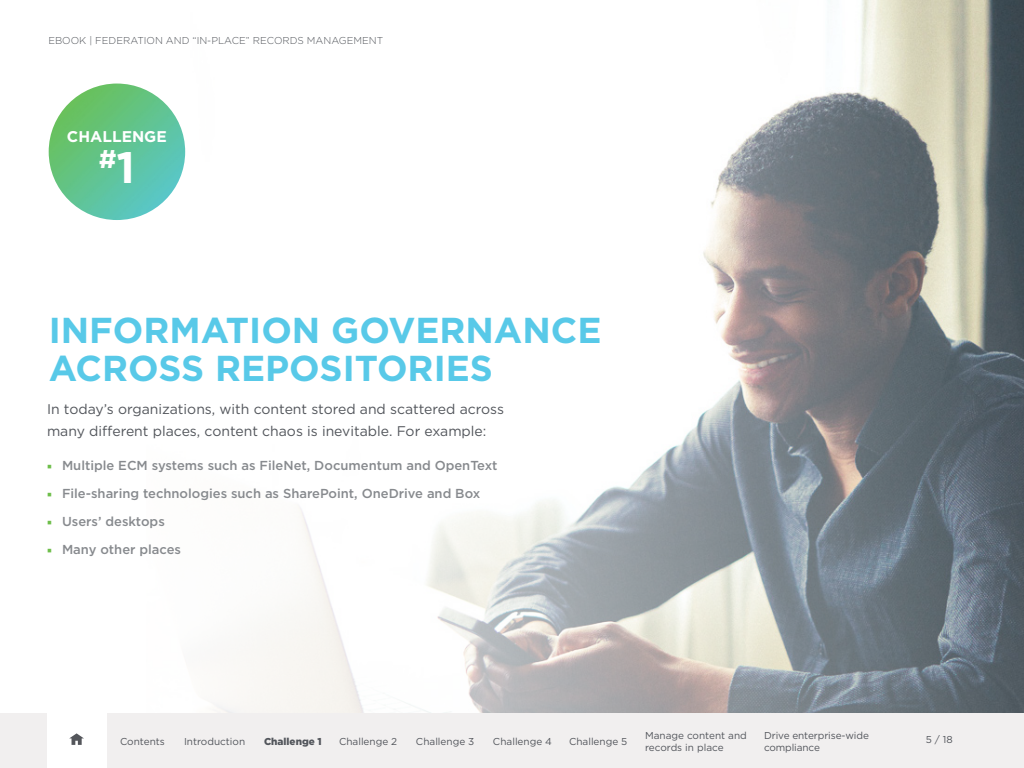
<style>
.page{position:relative;width:1024px;height:768px;background:#fff}
.page>*{position:absolute;margin:0;border:0;box-sizing:border-box;transform-origin:0 0}
.t1{font:700 36px/38px "Gotham";color:#58c9e8}
.t2{font:700 25.6px "Gotham";color:#fff}
.t3{font:700 15.5px "Gotham";color:#fff}
.t4{font:14px/22px "Gotham";color:#52555b}
.t5{font:500 13px/28px "Gotham HTF";color:#878a8e}
.t6{font:10px/12px "Gotham";color:#52555b}
.t7{font:300 10px "Gotham HTF";color:#52555b}
.t8{font:900 10px "Gotham";color:#52555b}
.t9{font:10px "Gotham HTF";color:#52555b}
.s1{font-size:44px}
</style>
<div class="page">
<div style="left:0;top:713px;width:1024px;height:55px;background:#f1efef"></div>
<div style="left:47px;top:713px;width:59px;height:55px;background:#fff"></div>
<svg style="left:69px;top:733px;width:15px;height:12px"></svg>
<img style="left:147px;top:0;width:877px;height:713px">
<img style="left:49px;top:84px;width:136px;height:136px;border-radius:68px">
<p class="t7" style="left:48px;top:35px;width:336px">EBOOK | FEDERATION AND “IN-PLACE” RECORDS MANAGEMENT</p>
<p class="t3" style="left:67px;top:126px;width:101px">CHALLENGE</p>
<h2 class="t2" style="left:99px;top:142px;width:38px">#<span class="s1">1</span></h2>
<h1 class="t1" style="left:49px;top:311px;width:554px">INFORMATION GOVERNANCE<br>ACROSS REPOSITORIES</h1>
<p class="t4" style="left:47px;top:397px;width:458px">In today’s organizations, with content stored and scattered across many different places, content chaos is inevitable. For example:</p>
<p class="t5" style="left:62px;top:451px;width:437px">Multiple ECM systems such as FileNet, Documentum and OpenText File-sharing technologies such as SharePoint, OneDrive and Box Users’ desktops<br>Many other places</p>
<p class="t6" style="left:120px;top:735px;width:46px">Contents</p>
<p class="t6" style="left:184px;top:735px;width:63px">Introduction</p>
<p class="t8" style="left:264px;top:734px;width:59px">Challenge 1</p>
<p class="t6" style="left:339px;top:735px;width:60px">Challenge 2</p>
<p class="t6" style="left:416px;top:735px;width:60px">Challenge 3</p>
<p class="t6" style="left:764px;top:729px;width:106px">Drive enterprise-wide compliance</p>
<p class="t6" style="left:493px;top:735px;width:60px">Challenge 4</p>
<p class="t6" style="left:569px;top:735px;width:60px">Challenge 5</p>
<p class="t6" style="left:645px;top:729px;width:103px">Manage content and records in place</p>
<p class="t9" style="left:926px;top:734px;width:29px">5 / 18</p>
</div>
